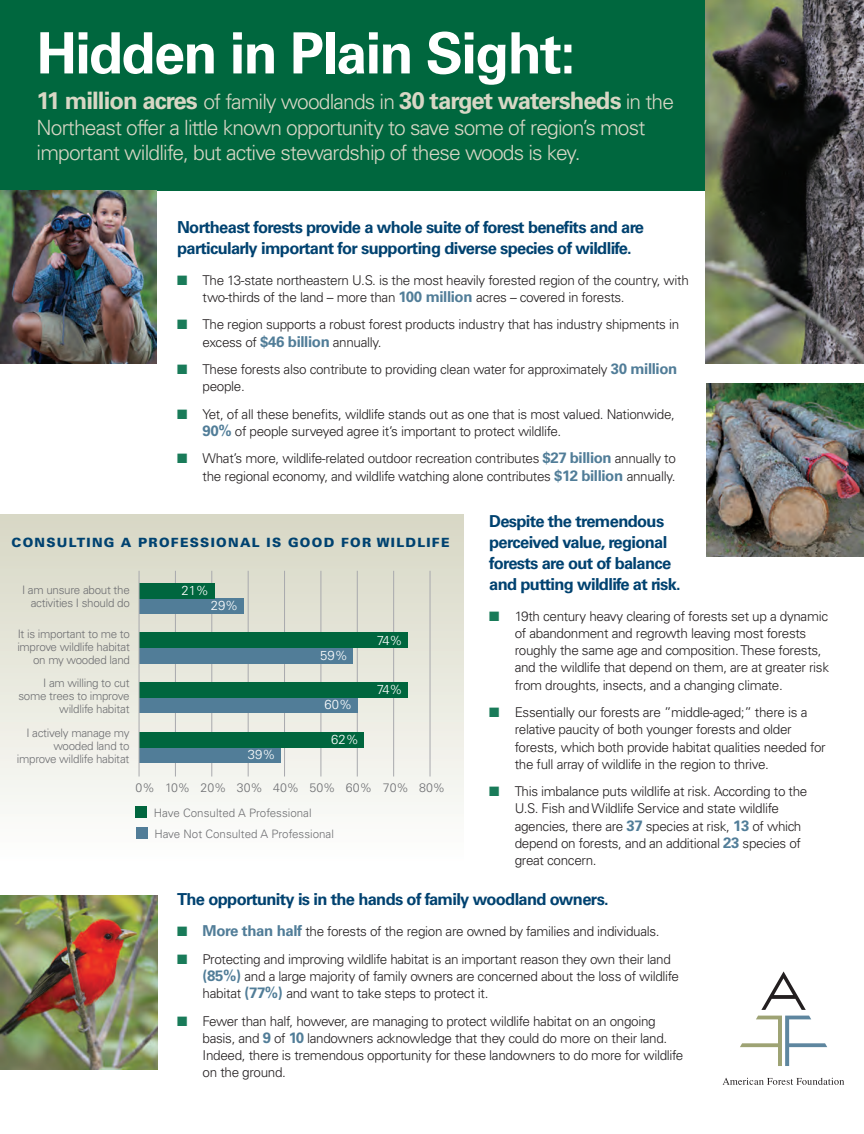
<style>
.page{position:relative;width:864px;height:1134px;background:#fff}
.page>*{position:absolute;margin:0;border:0;box-sizing:border-box;transform-origin:0 0}
.t1{font:700 57px "Univers";letter-spacing:-.03em;color:#fff}
.t2{font:700 24px "Univers";letter-spacing:-.04em;color:#d8d7c5}
.t3{font:300 21px/25.5px "Univers";letter-spacing:-.04em;color:#d8d7c5}
.t4{font:700 16.5px/21px "Univers";letter-spacing:-.04em;color:#004270}
.t5{font:300 13.5px/17.2px "Univers";letter-spacing:-.025em;color:#231f20}
.t6{font:300 13.05px "Univers";color:#fff}
.t7{font:900 12.75px "Univers";letter-spacing:.1em;color:#004270}
.t8{font:300 12.3px "Univers";color:#6f7073}
.t9{font:300 11.55px/13px "Univers";letter-spacing:-.025em;color:#6f7073;text-align:right}
.t10{font:300 11.55px/20.7px "Univers";color:#6f7073}
.s1{font-weight:300;font-size:21px}
.s2{color:#197b59}
.s3{font-weight:700;font-size:15px;color:#517d98}
</style>
<div class="page">
<div style="left:0;top:0;width:706px;height:191px;background:#00673e"></div>
<img style="left:705px;top:0;width:159px;height:364px">
<img style="left:0;top:191px;width:157px;height:173px">
<img style="left:706px;top:384px;width:158px;height:172px">
<svg style="left:740px;top:1016px;width:87px;height:50px"></svg>
<svg style="left:761px;top:971px;width:45px;height:39px"></svg>
<svg style="left:723px;top:1078px;width:121px;height:7px"></svg>
<img style="left:0;top:896px;width:158px;height:174px">
<div style="left:0;top:514px;width:463px;height:346px;background:linear-gradient(to bottom,#d5d5c3,#fdfdfc)"></div>
<hr style="left:175px;top:571px;width:1px;height:206px;background:#a8a9ad">
<hr style="left:211px;top:571px;width:1px;height:206px;background:#a8a9ad">
<hr style="left:248px;top:571px;width:1px;height:206px;background:#a8a9ad">
<hr style="left:284px;top:571px;width:1px;height:206px;background:#a8a9ad">
<hr style="left:321px;top:571px;width:1px;height:206px;background:#a8a9ad">
<hr style="left:357px;top:571px;width:1px;height:206px;background:#a8a9ad">
<hr style="left:393px;top:571px;width:1px;height:206px;background:#a8a9ad">
<hr style="left:430px;top:571px;width:1px;height:206px;background:#a8a9ad">
<div style="left:139px;top:599px;width:105px;height:15px;background:#517d98"></div>
<div style="left:139px;top:583px;width:75px;height:16px;background:#00663e"></div>
<div style="left:139px;top:648px;width:214px;height:15px;background:#517d98"></div>
<div style="left:139px;top:633px;width:269px;height:15px;background:#00663e"></div>
<div style="left:139px;top:697px;width:219px;height:16px;background:#517d98"></div>
<div style="left:139px;top:682px;width:269px;height:16px;background:#00663e"></div>
<div style="left:139px;top:747px;width:142px;height:16px;background:#517d98"></div>
<div style="left:139px;top:732px;width:225px;height:15px;background:#00663e"></div>
<div style="left:135px;top:806px;width:12px;height:12px;background:#00663e"></div>
<div style="left:136px;top:827px;width:11px;height:12px;background:#517d98"></div>
<hr style="left:139px;top:571px;width:1px;height:206px;background:#a8a9ad">
<h1 class="t1" style="left:37px;top:32px;width:541px">Hidden in Plain Sight:</h1>
<h2 class="t2" style="left:37px;top:92px;width:639px">11 million acres <span class="s1">of family woodlands in</span> 30 target watersheds <span class="s1">in the</span></h2>
<h3 class="t3" style="left:37px;top:117px;width:610px">Northeast offer a little known opportunity to save some of region’s most important wildlife, but active stewardship of these woods is key.</h3>
<p class="t4" style="left:177px;top:218px;width:469px">Northeast forests provide a whole suite of forest benefits and are particularly important for supporting diverse species of wildlife.</p>
<p class="t5" style="left:203px;top:272px;width:488px;text-indent:-26px"><span class="s2">■</span> The 13-state northeastern U.S. is the most heavily forested region of the country, with two-thirds of the land – more than <span class="s3">100 million</span> acres – covered in forests.</p>
<p class="t5" style="left:203px;top:317px;width:478px;text-indent:-26px"><span class="s2">■</span> The region supports a robust forest products industry that has industry shipments in excess of <span class="s3">$46 billion</span> annually.</p>
<p class="t5" style="left:203px;top:362px;width:476px;text-indent:-25px"><span class="s2">■</span> These forests also contribute to providing clean water for approximately <span class="s3">30 million </span>people.</p>
<p class="t5" style="left:203px;top:407px;width:474px;text-indent:-26px"><span class="s2">■</span> Yet, of all these benefits, wildlife stands out as one that is most valued. Nationwide,<br><span class="s3">90%</span> of people surveyed agree it’s important to protect wildlife.</p>
<p class="t5" style="left:177px;top:451px;width:500px;text-align:right"><span class="s2">■</span> What’s more, wildlife-related outdoor recreation contributes <span class="s3">$27 billion</span> annually to the regional economy, and wildlife watching alone contributes <span class="s3">$12 billion</span> annually.</p>
<p class="t4" style="left:489px;top:512px;width:193px">Despite the tremendous perceived value, regional forests are out of balance and putting wildlife at risk.</p>
<p class="t5" style="left:515px;top:608px;width:316px;text-indent:-26px"><span class="s2">■</span> 19th century heavy clearing of forests set up a dynamic of abandonment and regrowth leaving most forests roughly the same age and composition. These forests, and the wildlife that depend on them, are at greater risk from droughts, insects, and a changing climate.</p>
<p class="t5" style="left:515px;top:705px;width:313px;text-indent:-26px"><span class="s2">■</span> Essentially our forests are ”middle-aged;” there is a relative paucity of both younger forests and older forests, which both provide habitat qualities needed for the full array of wildlife in the region to thrive.</p>
<p class="t5" style="left:515px;top:784px;width:294px;text-indent:-26px"><span class="s2">■</span> This imbalance puts wildlife at risk. According to the U.S. Fish and Wildlife Service and state wildlife agencies, there are <span class="s3">37</span> species at risk, <span class="s3">13</span> of which depend on forests, and an additional <span class="s3">23</span> species of great concern.</p>
<p class="t7" style="left:11px;top:538px;width:440px">CONSULTING A PROFESSIONAL IS GOOD FOR WILDLIFE</p>
<p class="t9" style="left:22px;top:585px;width:109px">I am unsure about the activities I should do</p>
<p class="t9" style="left:17px;top:629px;width:114px">It is important to me to improve wildlife habitat on my wooded land</p>
<p class="t9" style="left:18px;top:678px;width:113px">I am willing to cut some trees to improve wildlife habitat</p>
<p class="t6" style="left:181px;top:586px;width:29px">21%</p>
<p class="t6" style="left:211px;top:601px;width:29px">29%</p>
<p class="t6" style="left:377px;top:635px;width:27px">74%</p>
<p class="t6" style="left:320px;top:650px;width:29px">59%</p>
<p class="t6" style="left:377px;top:685px;width:27px">74%</p>
<p class="t6" style="left:325px;top:700px;width:29px">60%</p>
<p class="t9" style="left:17px;top:727px;width:114px">I actively manage my wooded land to improve wildlife habitat</p>
<p class="t6" style="left:331px;top:734px;width:29px">62%</p>
<p class="t6" style="left:248px;top:750px;width:29px">39%</p>
<p class="t8" style="left:136px;top:783px;width:311px">0% 10% 20% 30% 40% 50% 60% 70% 80%</p>
<p class="t10" style="left:154px;top:804px;width:182px">Have Consulted A Professional<br>Have Not Consulted A Professional</p>
<p class="t4" style="left:177px;top:891px;width:433px">The opportunity is in the hands of family woodland owners.</p>
<p class="t5" style="left:177px;top:924px;width:484px"><span class="s2">■</span> <span class="s3">More than half</span> the forests of the region are owned by families and individuals.</p>
<p class="t5" style="left:203px;top:951px;width:478px;text-indent:-25px"><span class="s2">■</span> Protecting and improving wildlife habitat is an important reason they own their land <span class="s3">(85%)</span> and a large majority of family owners are concerned about the loss of wildlife habitat <span class="s3">(77%)</span> and want to take steps to protect it.</p>
<p class="t5" style="left:203px;top:1013px;width:482px;text-indent:-25px"><span class="s2">■</span> Fewer than half, however, are managing to protect wildlife habitat on an ongoing basis, and <span class="s3">9</span> of <span class="s3">10</span> landowners acknowledge that they could do more on their land.<br>Indeed, there is tremendous opportunity for these landowners to do more for wildlife on the ground.</p>
</div>
